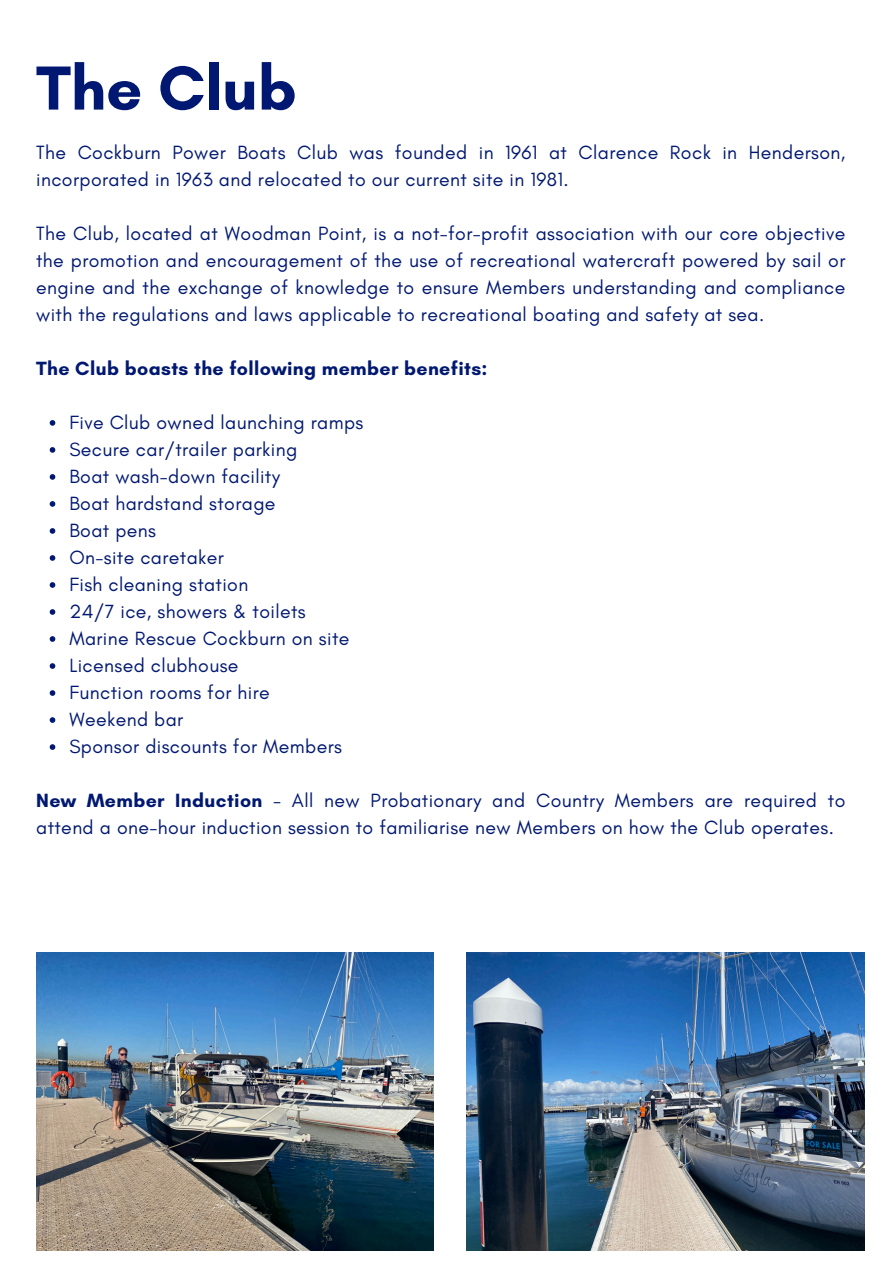
<style>
.page{position:relative;width:894px;height:1264px;background:#fff}
.page>*{position:absolute;margin:0;border:0;box-sizing:border-box;transform-origin:0 0}
.t1{font:700 63.3px "Glacial Indifference";color:#001871}
.t2{font:19.5px/27px "Glacial Indifference";letter-spacing:.02em;color:#001871}
.t3{font:700 19.5px "Glacial Indifference";letter-spacing:.02em;color:#001871}
.s1{font-weight:700}
</style>
<div class="page">
<img style="left:36px;top:953px;width:397px;height:297px">
<img style="left:467px;top:953px;width:397px;height:297px">
<svg style="left:50px;top:420px;width:5px;height:6px"></svg>
<svg style="left:50px;top:447px;width:5px;height:6px"></svg>
<svg style="left:50px;top:474px;width:5px;height:6px"></svg>
<svg style="left:50px;top:501px;width:5px;height:6px"></svg>
<svg style="left:50px;top:528px;width:5px;height:6px"></svg>
<svg style="left:50px;top:555px;width:5px;height:6px"></svg>
<svg style="left:50px;top:582px;width:5px;height:6px"></svg>
<svg style="left:50px;top:609px;width:5px;height:6px"></svg>
<svg style="left:50px;top:636px;width:5px;height:6px"></svg>
<svg style="left:50px;top:663px;width:5px;height:6px"></svg>
<svg style="left:50px;top:690px;width:5px;height:6px"></svg>
<svg style="left:50px;top:717px;width:5px;height:6px"></svg>
<svg style="left:50px;top:744px;width:5px;height:6px"></svg>
<p class="t1" style="left:36px;top:49px;width:262px">The Club</p>
<p class="t2" style="left:36px;top:139px;width:810px">The Cockburn Power Boats Club was founded in 1961 at Clarence Rock in Henderson, incorporated in 1963 and relocated to our current site in 1981.</p>
<h2 class="t2" style="left:36px;top:220px;width:810px;text-align:justify">The Club, located at Woodman Point, is a not-for-profit association with our core objective the promotion and encouragement of the use of recreational watercraft powered by sail or engine and the exchange of knowledge to ensure Members understanding and compliance with the regulations and laws applicable to recreational boating and safety at sea.</h2>
<p class="t3" style="left:36px;top:356px;width:453px">The Club boasts the following member benefits:</p>
<p class="t2" style="left:69px;top:409px;width:295px">Five Club owned launching ramps</p>
<p class="t2" style="left:69px;top:436px;width:229px">Secure car/trailer parking</p>
<p class="t2" style="left:69px;top:463px;width:212px">Boat wash-down facility</p>
<p class="t2" style="left:69px;top:490px;width:208px">Boat hardstand storage</p>
<p class="t2" style="left:69px;top:517px;width:88px">Boat pens</p>
<p class="t2" style="left:69px;top:544px;width:156px">On-site caretaker</p>
<p class="t2" style="left:69px;top:571px;width:180px">Fish cleaning station</p>
<p class="t2" style="left:69px;top:598px;width:238px">24/7 ice, showers &amp; toilets</p>
<p class="t2" style="left:69px;top:625px;width:281px">Marine Rescue Cockburn on site</p>
<p class="t2" style="left:69px;top:652px;width:171px">Licensed clubhouse</p>
<p class="t2" style="left:69px;top:679px;width:202px">Function rooms for hire</p>
<p class="t2" style="left:69px;top:706px;width:115px">Weekend bar</p>
<p class="t2" style="left:69px;top:733px;width:274px">Sponsor discounts for Members</p>
<p class="t2" style="left:36px;top:787px;width:810px"><span class="s1">New Member Induction</span> - All new Probationary and Country Members are required to attend a one-hour induction session to familiarise new Members on how the Club operates.</p>
</div>
